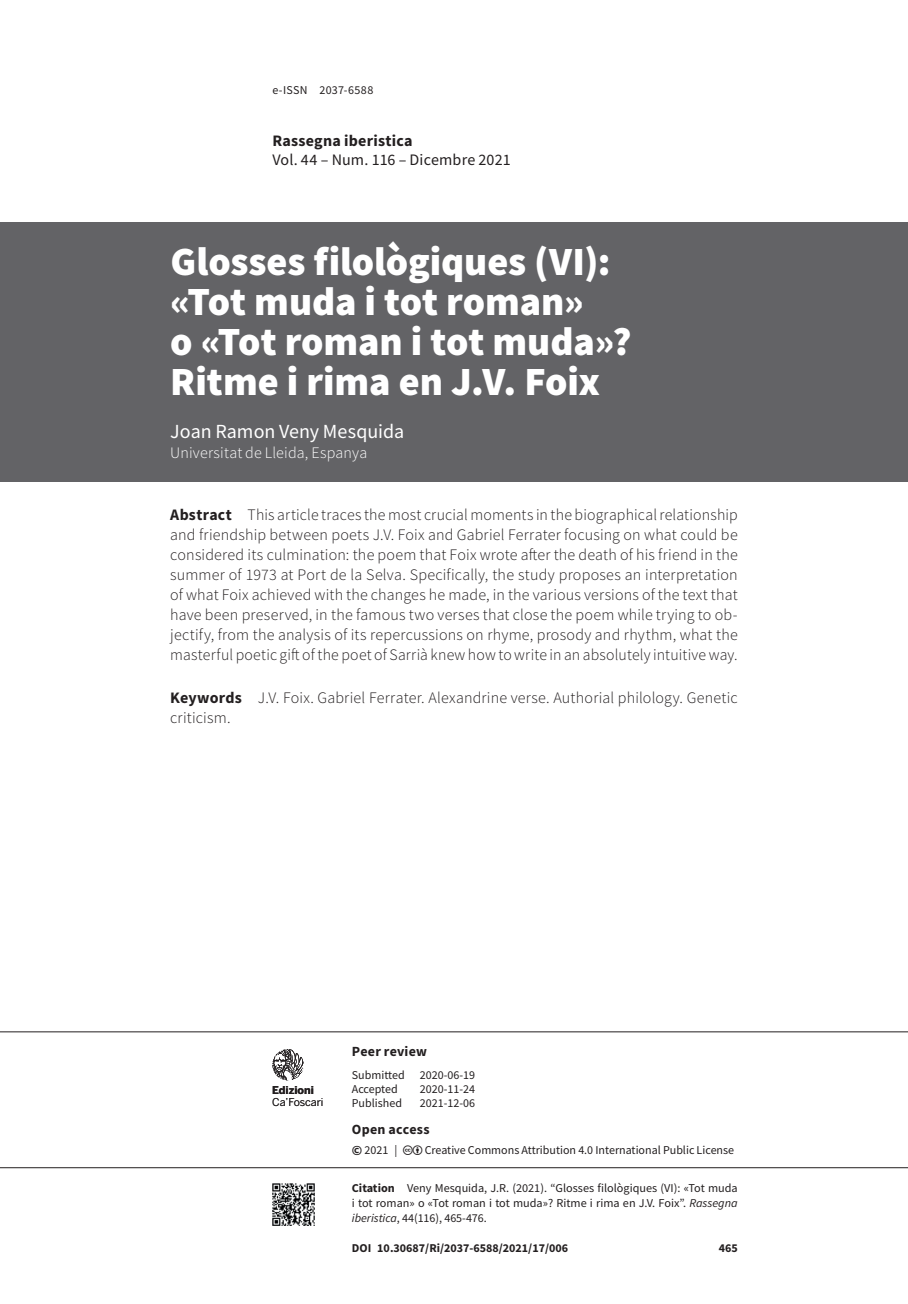
<style>
.page{position:relative;width:908px;height:1304px;background:#fff}
.page>*{position:absolute;margin:0;border:0;box-sizing:border-box;transform-origin:0 0}
.t1{font:900 40px/40px "Source Sans Pro";color:#fff}
.t2{font:20px "Source Sans Pro";color:#fff}
.t3{font:300 16px/20px "Source Sans Pro";letter-spacing:.01em;color:#231f20;text-align:justify}
.t4{font:16px "Source Sans Pro";letter-spacing:.01em;color:#231f20}
.t5{font:300 16px "Source Sans Pro";letter-spacing:.01em;color:#fff}
.t6{font:700 16px "Source Sans Pro";letter-spacing:.015em;color:#231f20}
.t7{font:700 14px "Source Sans Pro";letter-spacing:.02em;color:#231f20}
.t8{font:12px/15px "Source Sans Pro";color:#231f20;text-align:justify}
.t9{font:700 12px "Source Sans Pro";color:#231f20}
.t10{font:12px "Source Sans Pro";letter-spacing:.02em;color:#231f20}
.t11{font:10.8px "Benton Sans";letter-spacing:-.01em;color:#231f20}
.t12{font:700 10.8px "Benton Sans";color:#231f20}
.s1{font-weight:700}
.s2{font-weight:700;font-size:14px}
.s3{font-style:italic}
</style>
<div class="page">
<hr style="left:0;top:1031px;width:907px;height:1px;background:#231f20">
<hr style="left:0;top:1167px;width:907px;height:1px;background:#231f20">
<svg style="left:272px;top:1049px;width:31px;height:31px"></svg>
<img style="left:272px;top:1183px;width:42px;height:42px">
<div style="left:0;top:223px;width:907px;height:259px;background:#636366"></div>
<p class="t10" style="left:272px;top:82px;width:102px">e-ISSN 2037-6588</p>
<p class="t6" style="left:272px;top:130px;width:142px">Rassegna iberistica</p>
<p class="t4" style="left:272px;top:150px;width:240px">Vol. 44 – Num. 116 – Dicembre 2021</p>
<h1 class="t1" style="left:170px;top:241px;width:462px">Glosses filològiques (VI): «Tot muda i tot roman»<br>o «Tot roman i tot muda»?<br>Ritme i rima en J.V. Foix</h1>
<p class="t2" style="left:170px;top:419px;width:235px">Joan Ramon Veny Mesquida</p>
<p class="t5" style="left:170px;top:443px;width:198px">Universitat de Lleida, Espanya</p>
<p class="t3" style="left:170px;top:505px;width:569px"><span class="s1">Abstract</span> This article traces the most crucial moments in the biographical relationship and friendship between poets J.V. Foix and Gabriel Ferrater focusing on what could be considered its culmination: the poem that Foix wrote after the death of his friend in the summer of 1973 at Port de la Selva. Specifically, the study proposes an interpretation of what Foix achieved with the changes he made, in the various versions of the text that have been preserved, in the famous two verses that close the poem while trying to ob&shy;jectify, from the analysis of its repercussions on rhyme, prosody and rhythm, what the masterful poetic gift of the poet of Sarrià knew how to write in an absolutely intuitive way.</p>
<p class="t3" style="left:170px;top:687px;width:568px"><span class="s1">Keywords</span> J.V. Foix. Gabriel Ferrater. Alexandrine verse. Authorial philology. Genetic criticism.</p>
<p class="t12" style="left:272px;top:1084px;width:43px">Edizioni</p>
<p class="t11" style="left:272px;top:1095px;width:53px">Ca’Foscari</p>
<p class="t7" style="left:351px;top:1042px;width:77px">Peer review</p>
<p class="t8" style="left:351px;top:1067px;width:54px">Submitted</p>
<p class="t8" style="left:420px;top:1067px;width:57px">2020-06-19</p>
<p class="t8" style="left:351px;top:1081px;width:47px">Accepted</p>
<p class="t8" style="left:420px;top:1081px;width:57px">2020-11-24</p>
<p class="t8" style="left:351px;top:1095px;width:52px">Published</p>
<p class="t8" style="left:420px;top:1095px;width:57px">2021-12-06</p>
<p class="t7" style="left:351px;top:1120px;width:79px">Open access</p>
<p class="t8" style="left:351px;top:1142px;width:47px"><span class="s2">©</span> 2021 |</p>
<p class="t8" style="left:424px;top:1142px;width:311px">Creative Commons Attribution 4.0 International Public License</p>
<p class="t8" style="left:351px;top:1181px;width:387px"><span class="s1">Citation</span> Veny Mesquida, J.R. (2021). “Glosses filològiques (VI): «Tot muda i tot roman» o «Tot roman i tot muda»? Ritme i rima en J.V. Foix”. <span class="s3">Rassegna iberistica</span>, 44(116), 465-476.</p>
<p class="t9" style="left:351px;top:1240px;width:218px">DOI 10.30687/Ri/2037-6588/2021/17/006</p>
<p class="t9" style="left:718px;top:1240px;width:21px">465</p>
</div>
